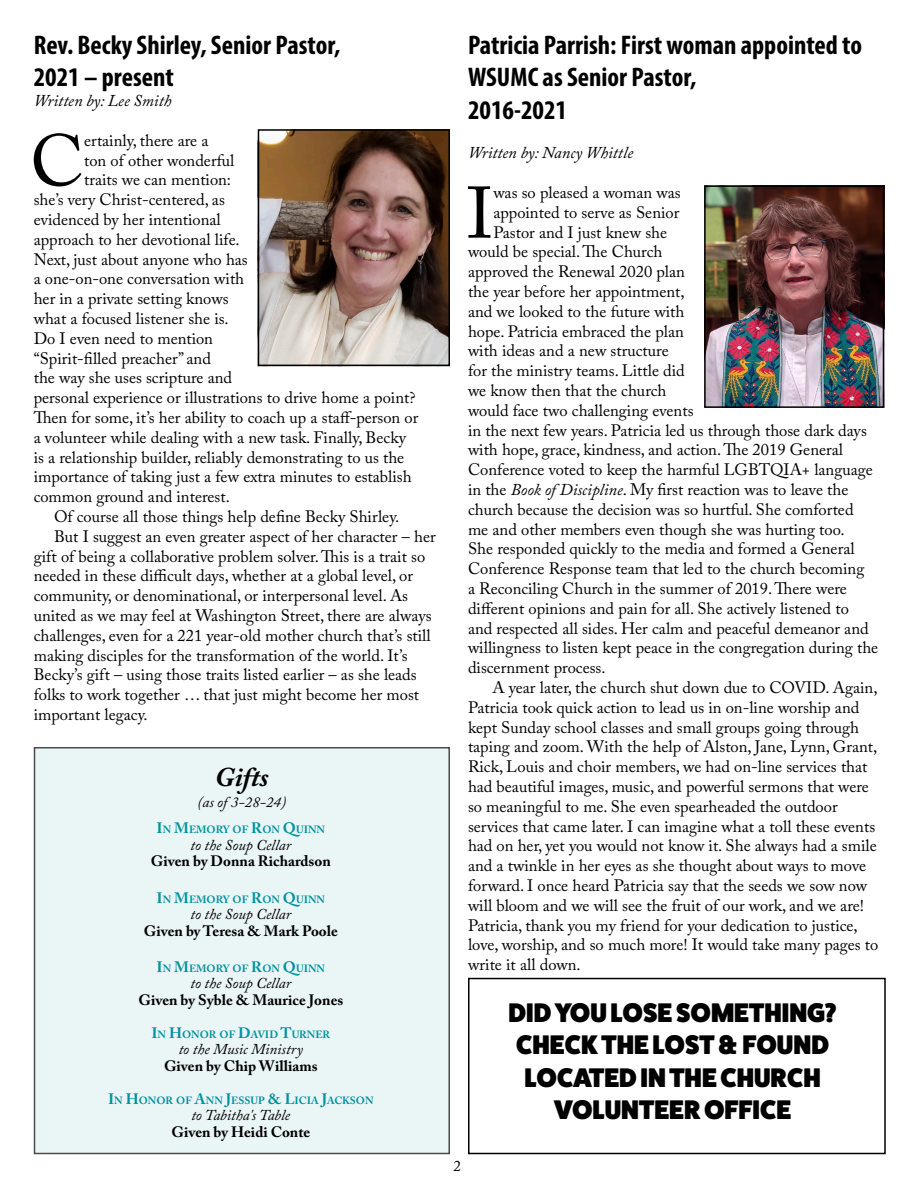
<style>
.page{position:relative;width:918px;height:1188px;background:#fff}
.page>*{position:absolute;margin:0;border:0;box-sizing:border-box;transform-origin:0 0}
.t1{font:72.15px "Adobe Caslon Pro";color:#000}
.t2{font:700 condensed 27px/32.4px "Myriad Pro";color:#000}
.t3{font:800 27px/32.4px "Fat Frank";color:#000;text-align:center}
.t4{font:italic 700 27px "Adobe Caslon Pro";color:#000}
.t5{font:16.5px/19.8px "Adobe Caslon Pro";color:#000}
.t6{font:italic 16.5px "Adobe Caslon Pro";color:#000}
.t7{font:700 15px "Adobe Caslon Pro";color:#000}
.t8{font:italic 15px "Adobe Caslon Pro";color:#000}
.t9{font:15px "Adobe Caslon Pro";color:#000}
.t10{font:700 10.5px "Adobe Caslon Pro";color:#00939d}
.s1{font-size:15px}
.s2{font-style:italic}
</style>
<div class="page">
<div style="left:34px;top:748px;width:415px;height:406px;background:#eaf5f6"></div>
<img style="left:707px;top:188px;width:174px;height:217px">
<div style="left:704px;top:185px;width:180px;height:223px;border:2px solid #000"></div>
<img style="left:261px;top:132px;width:186px;height:231px">
<div style="left:258px;top:129px;width:192px;height:237px;border:2px solid #000"></div>
<div style="left:468px;top:978px;width:418px;height:176px;border:2px solid #000"></div>
<p class="t2" style="left:34px;top:28px;width:308px">Rev. Becky Shirley, Senior Pastor,</p>
<p class="t2" style="left:34px;top:61px;width:142px">2021 – present</p>
<p class="t6" style="left:34px;top:91px;width:139px">Written by: Lee Smith</p>
<p class="t1" style="left:30px;top:118px;width:55px">C</p>
<p class="t5" style="left:84px;top:130px;width:126px">ertainly, there are a</p>
<p class="t5" style="left:84px;top:150px;width:152px">ton of other wonderful</p>
<p class="t5" style="left:84px;top:170px;width:149px">traits we can mention:</p>
<p class="t5" style="left:34px;top:190px;width:193px">she’s very Christ-centered, as</p>
<p class="t5" style="left:34px;top:209px;width:189px">evidenced by her intentional</p>
<p class="t5" style="left:34px;top:229px;width:208px">approach to her devotional life.</p>
<p class="t5" style="left:34px;top:249px;width:216px">Next, just about anyone who has</p>
<p class="t5" style="left:34px;top:269px;width:212px">a one-on-one conversation with</p>
<p class="t5" style="left:34px;top:289px;width:196px">her in a private setting knows</p>
<p class="t5" style="left:34px;top:308px;width:197px">what a focused listener she is.</p>
<p class="t5" style="left:34px;top:328px;width:181px">Do I even need to mention</p>
<p class="t5" style="left:34px;top:348px;width:179px">“Spirit-filled preacher” and</p>
<p class="t5" style="left:34px;top:368px;width:200px">the way she uses scripture and</p>
<p class="t5" style="left:34px;top:388px;width:383px">personal experience or illustrations to drive home a point?</p>
<p class="t5" style="left:34px;top:407px;width:386px">Then for some, it’s her ability to coach up a staff-person or</p>
<p class="t5" style="left:34px;top:427px;width:374px">a volunteer while dealing with a new task. Finally, Becky</p>
<p class="t5" style="left:34px;top:447px;width:372px">is a relationship builder, reliably demonstrating to us the</p>
<p class="t5" style="left:34px;top:467px;width:379px">importance of taking just a few extra minutes to establish</p>
<p class="t5" style="left:34px;top:487px;width:198px">common ground and interest.</p>
<p class="t5" style="left:54px;top:506px;width:347px">Of course all those things help define Becky Shirley.</p>
<p class="t5" style="left:34px;top:526px;width:403px;text-indent:20px">But I suggest an even greater aspect of her character – her gift of being a collaborative problem solver. This is a trait so needed in these difficult days, whether at a global level, or community, or denominational, or interpersonal level. As united as we may feel at Washington Street, there are always challenges, even for a 221 year-old mother church that’s still making disciples for the transformation of the world. It’s Becky’s gift – using those traits listed earlier – as she leads folks to work together … that just might become her most important legacy.</p>
<p class="t4" style="left:215px;top:761px;width:55px">Gifts</p>
<p class="t8" style="left:197px;top:793px;width:90px">(as of 3-28-24)</p>
<p class="t10" style="left:157px;top:824px;width:170px"><span class="s1">I</span>N <span class="s1">M</span>EMORY OF <span class="s1">R</span>ON <span class="s1">Q</span>UINN</p>
<p class="t8" style="left:191px;top:836px;width:102px">to the Soup Cellar</p>
<p class="t7" style="left:151px;top:852px;width:181px">Given by Donna Richardson</p>
<p class="t10" style="left:157px;top:893px;width:170px"><span class="s1">I</span>N <span class="s1">M</span>EMORY OF <span class="s1">R</span>ON <span class="s1">Q</span>UINN</p>
<p class="t8" style="left:191px;top:905px;width:102px">to the Soup Cellar</p>
<p class="t7" style="left:144px;top:922px;width:196px">Given by Teresa &amp; Mark Poole</p>
<p class="t10" style="left:157px;top:962px;width:170px"><span class="s1">I</span>N <span class="s1">M</span>EMORY OF <span class="s1">R</span>ON <span class="s1">Q</span>UINN</p>
<p class="t8" style="left:191px;top:974px;width:102px">to the Soup Cellar</p>
<p class="t7" style="left:138px;top:991px;width:206px">Given by Syble &amp; Maurice Jones</p>
<p class="t10" style="left:151px;top:1028px;width:180px"><span class="s1">I</span>N <span class="s1">H</span>ONOR OF <span class="s1">D</span>AVID <span class="s1">T</span>URNER</p>
<p class="t8" style="left:179px;top:1040px;width:126px">to the Music Ministry</p>
<p class="t7" style="left:164px;top:1057px;width:155px">Given by Chip Williams</p>
<p class="t10" style="left:108px;top:1094px;width:267px"><span class="s1">I</span>N <span class="s1">H</span>ONOR OF <span class="s1">A</span>NN <span class="s1">J</span>ESSUP <span class="s1">&amp; L</span>ICIA <span class="s1">J</span>ACKSON</p>
<p class="t8" style="left:191px;top:1106px;width:100px">to Tabitha's Table</p>
<p class="t7" style="left:171px;top:1123px;width:140px">Given by Heidi Conte</p>
<p class="t2" style="left:468px;top:28px;width:396px">Patricia Parrish: First woman appointed to<br>WSUMC as Senior Pastor,</p>
<p class="t2" style="left:468px;top:93px;width:101px">2016-2021</p>
<p class="t6" style="left:468px;top:143px;width:167px">Written by: Nancy Whittle</p>
<p class="t1" style="left:467px;top:171px;width:28px">I</p>
<p class="t5" style="left:493px;top:182px;width:189px">was so pleased a woman was</p>
<p class="t5" style="left:493px;top:202px;width:188px">appointed to serve as Senior</p>
<p class="t5" style="left:493px;top:222px;width:175px">Pastor and I just knew she</p>
<p class="t5" style="left:468px;top:242px;width:196px">would be special. The Church</p>
<p class="t5" style="left:468px;top:262px;width:219px">approved the Renewal 2020 plan</p>
<p class="t5" style="left:468px;top:281px;width:218px">the year before her appointment,</p>
<p class="t5" style="left:468px;top:301px;width:218px">and we looked to the future with</p>
<p class="t5" style="left:468px;top:321px;width:217px">hope. Patricia embraced the plan</p>
<p class="t5" style="left:468px;top:341px;width:202px">with ideas and a new structure</p>
<p class="t5" style="left:468px;top:361px;width:218px">for the ministry teams. Little did</p>
<p class="t5" style="left:468px;top:380px;width:200px">we know then that the church</p>
<p class="t5" style="left:468px;top:400px;width:227px">would face two challenging events</p>
<p class="t5" style="left:468px;top:420px;width:400px">in the next few years. Patricia led us through those dark days</p>
<p class="t5" style="left:468px;top:440px;width:377px">with hope, grace, kindness, and action. The 2019 General</p>
<p class="t5" style="left:468px;top:460px;width:406px">Conference voted to keep the harmful LGBTQIA+ language</p>
<p class="t5" style="left:468px;top:479px;width:382px">in the <span class="s2">Book of Discipline</span>. My first reaction was to leave the</p>
<p class="t5" style="left:468px;top:499px;width:387px">church because the decision was so hurtful. She comforted</p>
<p class="t5" style="left:468px;top:519px;width:378px">me and other members even though she was hurting too.</p>
<p class="t5" style="left:468px;top:539px;width:388px">She responded quickly to the media and formed a General</p>
<p class="t5" style="left:468px;top:559px;width:398px">Conference Response team that led to the church becoming</p>
<p class="t5" style="left:468px;top:578px;width:380px">a Reconciling Church in the summer of 2019. There were</p>
<p class="t5" style="left:468px;top:598px;width:382px">different opinions and pain for all. She actively listened to</p>
<p class="t5" style="left:468px;top:618px;width:402px">and respected all sides. Her calm and peaceful demeanor and</p>
<p class="t5" style="left:468px;top:638px;width:412px">willingness to listen kept peace in the congregation during the</p>
<p class="t5" style="left:468px;top:658px;width:139px">discernment process.</p>
<p class="t5" style="left:468px;top:677px;width:412px;text-indent:24px">A year later, the church shut down due to COVID. Again, Patricia took quick action to lead us in on-line worship and kept Sunday school classes and small groups going through taping and zoom. With the help of Alston, Jane, Lynn, Grant, Rick, Louis and choir members, we had on-line services that had beautiful images, music, and powerful sermons that were so meaningful to me. She even spearheaded the outdoor services that came later. I can imagine what a toll these events had on her, yet you would not know it. She always had a smile and a twinkle in her eyes as she thought about ways to move forward. I once heard Patricia say that the seeds we sow now will bloom and we will see the fruit of our work, and we are!<br>Patricia, thank you my friend for your dedication to justice, love, worship, and so much more! It would take many pages to write it all down.</p>
<p class="t9" style="left:454px;top:1157px;width:9px">2</p>
<p class="t3" style="left:509px;top:997px;width:330px">DID YOU LOSE SOMETHING?</p>
<p class="t3" style="left:516px;top:1029px;width:314px">CHECK THE LOST &amp; FOUND<br>LOCATED IN THE CHURCH<br>VOLUNTEER OFFICE</p>
</div>
